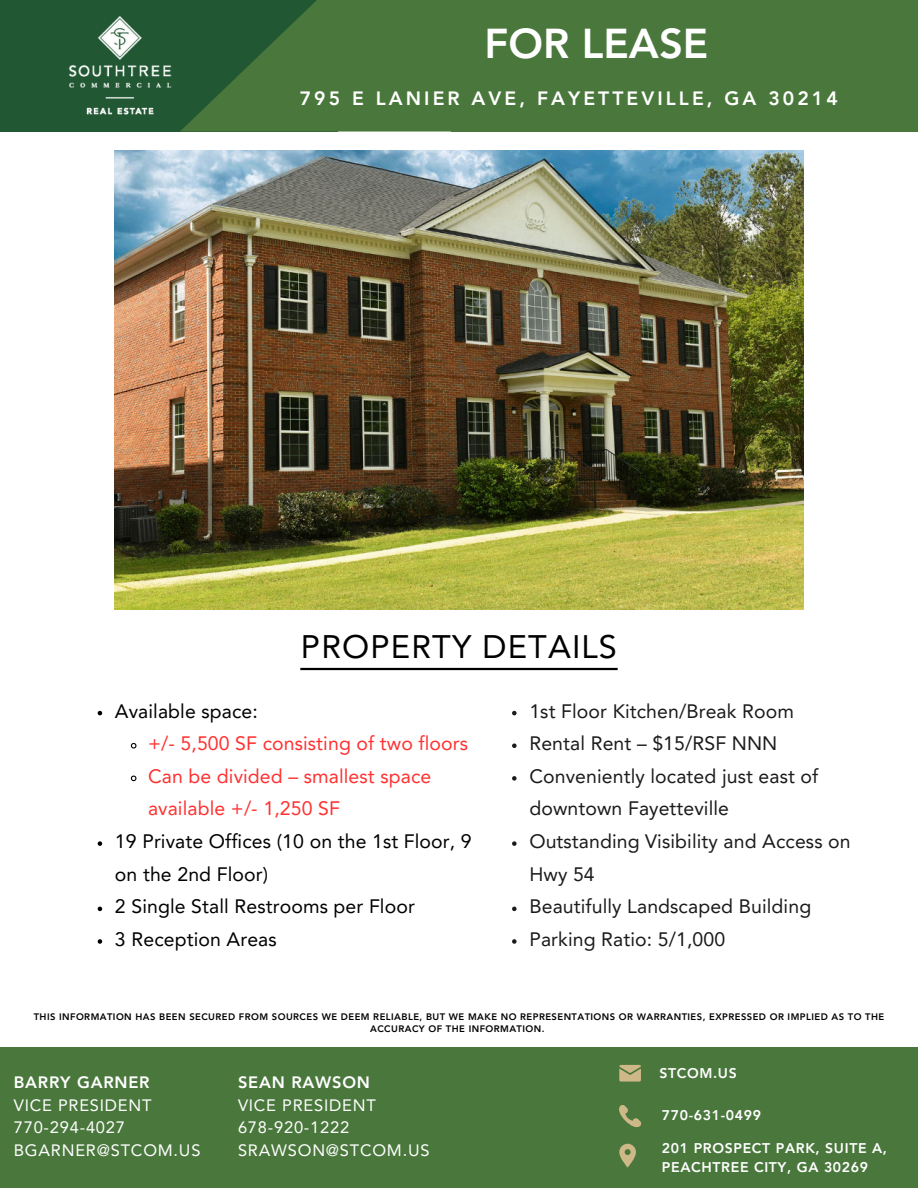
<style>
.page{position:relative;width:918px;height:1188px;background:#fff}
.page>*{position:absolute;margin:0;border:0;box-sizing:border-box;transform-origin:0 0}
.t1{font:800 41.7px "Avenir LT Pro";color:#fff}
.t2{font:32.55px "Avenir LT Pro";letter-spacing:.035em;color:#000}
.t3{font:19.5px/32.7px "Avenir LT Pro";letter-spacing:.005em;color:#1b1b1b}
.t4{font:19.5px/32.7px "Avenir LT Pro";letter-spacing:.005em;color:#000}
.t5{font:19.5px/32.7px "Avenir LT Pro";letter-spacing:.005em;color:#ff3131}
.t6{font:800 19.35px "Avenir LT Pro";letter-spacing:.16em;color:#fff}
.t7{font:16.5px/22.5px "Avenir LT Pro";letter-spacing:.045em;color:#fff}
.t8{font:800 16.5px "Avenir LT Pro";letter-spacing:.045em;color:#fff}
.t9{font:800 14.1px/19.2px "Avenir LT Pro";letter-spacing:.045em;color:#fff}
.t10{font:800 9.45px/12.6px "Avenir LT Pro";letter-spacing:.045em;color:#000;text-align:center}
</style>
<div class="page">
<div style="left:0;top:0;width:338px;height:132px;background:#215732"></div>
<svg style="left:180px;top:0;width:271px;height:132px;fill:#4a783c"></svg>
<div style="left:451px;top:0;width:467px;height:132px;background:#4a783c"></div>
<div style="left:0;top:1047px;width:918px;height:141px;background:#4a783c"></div>
<svg style="left:619px;top:1144px;width:17px;height:23px"></svg>
<svg style="left:619px;top:1065px;width:22px;height:17px"></svg>
<svg style="left:619px;top:1105px;width:23px;height:23px"></svg>
<img style="left:68px;top:16px;width:104px;height:99px">
<hr style="left:300px;top:668px;width:318px;height:2px;background:#000">
<img style="left:115px;top:150px;width:688px;height:459px">
<svg style="left:98px;top:711px;width:4px;height:4px"></svg>
<svg style="left:130px;top:742px;width:7px;height:7px"></svg>
<svg style="left:130px;top:775px;width:7px;height:7px"></svg>
<svg style="left:98px;top:841px;width:4px;height:5px"></svg>
<svg style="left:98px;top:907px;width:4px;height:4px"></svg>
<svg style="left:98px;top:939px;width:4px;height:5px"></svg>
<svg style="left:512px;top:711px;width:5px;height:4px"></svg>
<svg style="left:512px;top:743px;width:5px;height:5px"></svg>
<svg style="left:512px;top:776px;width:5px;height:5px"></svg>
<svg style="left:512px;top:841px;width:5px;height:5px"></svg>
<svg style="left:512px;top:907px;width:5px;height:4px"></svg>
<svg style="left:512px;top:939px;width:5px;height:5px"></svg>
<h1 class="t1" style="left:485px;top:19px;width:225px">FOR LEASE</h1>
<p class="t6" style="left:300px;top:86px;width:540px">795 E LANIER AVE, FAYETTEVILLE, GA 30214</p>
<h2 class="t2" style="left:301px;top:626px;width:318px">PROPERTY DETAILS</h2>
<p class="t4" style="left:115px;top:694px;width:144px">Available space:</p>
<p class="t5" style="left:148px;top:727px;width:322px">+/- 5,500 SF consisting of two floors<br>Can be divided – smallest space available +/- 1,250 SF</p>
<p class="t4" style="left:115px;top:825px;width:358px">19 Private Offices (10 on the 1st Floor, 9 on the 2nd Floor)<br>2 Single Stall Restrooms per Floor<br>3 Reception Areas</p>
<p class="t3" style="left:529px;top:694px;width:323px">1st Floor Kitchen/Break Room<br>Rental Rent – $15/RSF NNN<br>Conveniently located just east of downtown Fayetteville<br>Outstanding Visibility and Access on<br>Hwy 54<br>Beautifully Landscaped Building<br>Parking Ratio: 5/1,000</p>
<p class="t10" style="left:34px;top:1010px;width:852px">THIS INFORMATION HAS BEEN SECURED FROM SOURCES WE DEEM RELIABLE, BUT WE MAKE NO REPRESENTATIONS OR WARRANTIES, EXPRESSED OR IMPLIED AS TO THE<br>ACCURACY OF THE INFORMATION.</p>
<p class="t8" style="left:14px;top:1073px;width:137px">BARRY GARNER</p>
<p class="t7" style="left:14px;top:1094px;width:188px">VICE PRESIDENT<br>770-294-4027<br>BGARNER@STCOM.US</p>
<p class="t8" style="left:238px;top:1073px;width:133px">SEAN RAWSON</p>
<p class="t7" style="left:238px;top:1094px;width:193px">VICE PRESIDENT<br>678-920-1222<br>SRAWSON@STCOM.US</p>
<p class="t9" style="left:659px;top:1064px;width:79px">STCOM.US</p>
<p class="t9" style="left:662px;top:1106px;width:101px">770-631-0499</p>
<p class="t9" style="left:662px;top:1138px;width:227px">201 PROSPECT PARK, SUITE A,<br>PEACHTREE CITY, GA 30269</p>
</div>
